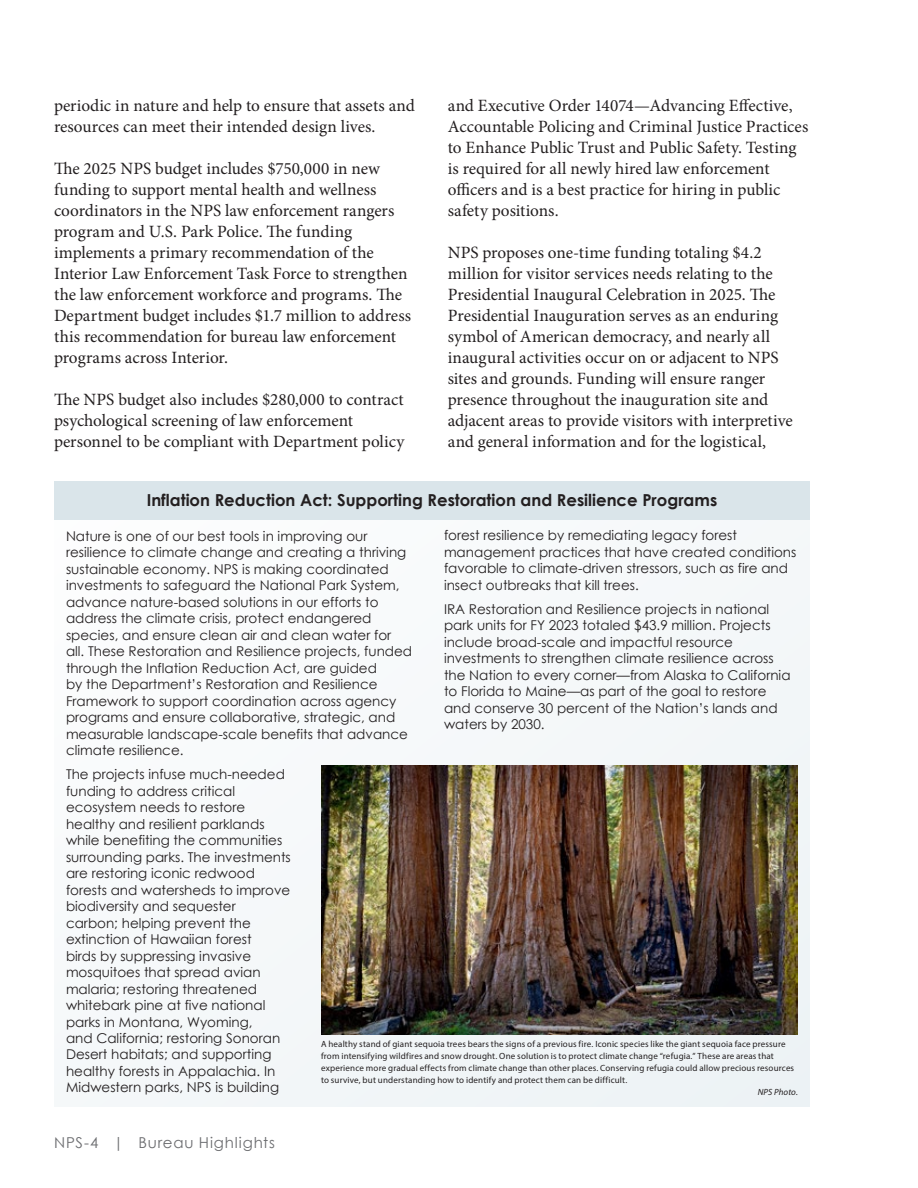
<style>
.page{position:relative;width:918px;height:1188px;background:#fff}
.page>*{position:absolute;margin:0;border:0;box-sizing:border-box;transform-origin:0 0}
.t1{font:17.25px/21px "Minion Pro";letter-spacing:-.005em;color:#231f20}
.t2{font:700 16.5px "Century Gothic";color:#231f20}
.t3{font:15px "Century Gothic";letter-spacing:.055em;color:#6c6d70}
.t4{font:13.5px/16.5px "Century Gothic";color:#231f20}
.t5{font:9px/12px "Myriad Pro";letter-spacing:.015em;color:#231f20}
.t6{font:italic 9px "Myriad Pro";letter-spacing:.01em;color:#231f20}
</style>
<div class="page">
<div style="left:54px;top:482px;width:756px;height:625px;background:#f6f9fa"></div>
<div style="left:54px;top:482px;width:756px;height:38px;background:#dae5ea"></div>
<img style="left:321px;top:766px;width:477px;height:268px">
<p class="t1" style="left:54px;top:95px;width:362px">periodic in nature and help to ensure that assets and resources can meet their intended design lives.</p>
<p class="t1" style="left:54px;top:158px;width:359px">The 2025 NPS budget includes $750,000 in new funding to support mental health and wellness coordinators in the NPS law enforcement rangers program and U.S. Park Police. The funding implements a primary recommendation of the Interior Law Enforcement Task Force to strengthen the law enforcement workforce and programs. The Department budget includes $1.7 million to address this recommendation for bureau law enforcement programs across Interior.</p>
<p class="t1" style="left:54px;top:389px;width:352px">The NPS budget also includes $280,000 to contract psychological screening of law enforcement personnel to be compliant with Department policy</p>
<p class="t1" style="left:448px;top:95px;width:362px">and Executive Order 14074—Advancing Effective, Accountable Policing and Criminal Justice Practices to Enhance Public Trust and Public Safety. Testing is required for all newly hired law enforcement officers and is a best practice for hiring in public safety positions.</p>
<p class="t1" style="left:448px;top:242px;width:347px">NPS proposes one-time funding totaling $4.2 million for visitor services needs relating to the Presidential Inaugural Celebration in 2025. The Presidential Inauguration serves as an enduring symbol of American democracy, and nearly all inaugural activities occur on or adjacent to NPS sites and grounds. Funding will ensure ranger presence throughout the inauguration site and adjacent areas to provide visitors with interpretive and general information and for the logistical,</p>
<h2 class="t2" style="left:147px;top:488px;width:572px">Inflation Reduction Act: Supporting Restoration and Resilience Programs</h2>
<p class="t4" style="left:66px;top:527px;width:348px">Nature is one of our best tools in improving our resilience to climate change and creating a thriving sustainable economy. NPS is making coordinated investments to safeguard the National Park System, advance nature-based solutions in our efforts to address the climate crisis, protect endangered species, and ensure clean air and clean water for all. These Restoration and Resilience projects, funded through the Inflation Reduction Act, are guided<br>by the Department’s Restoration and Resilience Framework to support coordination across agency programs and ensure collaborative, strategic, and measurable landscape-scale benefits that advance climate resilience.</p>
<p class="t4" style="left:66px;top:766px;width:226px">The projects infuse much-needed funding to address critical ecosystem needs to restore healthy and resilient parklands while benefiting the communities surrounding parks. The investments are restoring iconic redwood forests and watersheds to improve biodiversity and sequester carbon; helping prevent the extinction of Hawaiian forest<br>birds by suppressing invasive mosquitoes that spread avian malaria; restoring threatened whitebark pine at five national parks in Montana, Wyoming,<br>and California; restoring Sonoran<br>Desert habitats; and supporting healthy forests in Appalachia. In<br>Midwestern parks, NPS is building</p>
<p class="t4" style="left:444px;top:527px;width:354px">forest resilience by remediating legacy forest management practices that have created conditions favorable to climate-driven stressors, such as fire and insect outbreaks that kill trees.</p>
<p class="t4" style="left:444px;top:601px;width:348px">IRA Restoration and Resilience projects in national park units for FY 2023 totaled $43.9 million. Projects include broad-scale and impactful resource investments to strengthen climate resilience across the Nation to every corner—from Alaska to California to Florida to Maine—as part of the goal to restore and conserve 30 percent of the Nation’s lands and waters by 2030.</p>
<p class="t5" style="left:321px;top:1038px;width:475px">A healthy stand of giant sequoia trees bears the signs of a previous fire. Iconic species like the giant sequoia face pressure from intensifying wildfires and snow drought. One solution is to protect climate change “refugia.” These are areas that experience more gradual effects from climate change than other places. Conserving refugia could allow precious resources to survive, but understanding how to identify and protect them can be difficult.</p>
<p class="t6" style="left:758px;top:1086px;width:42px">NPS Photo.</p>
<p class="t3" style="left:54px;top:1132px;width:223px">NPS-4 | Bureau Highlights</p>
</div>
